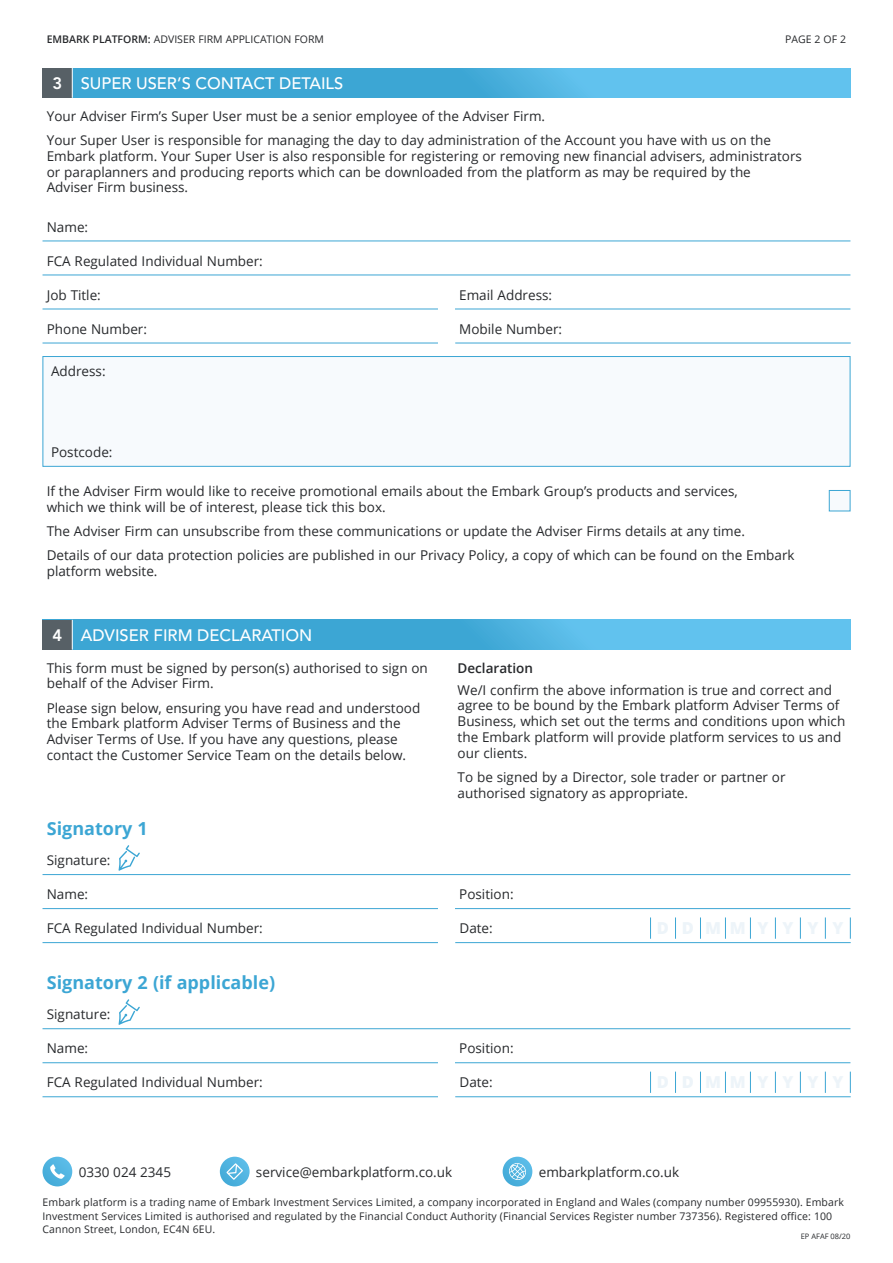
<style>
.page{position:relative;width:893px;height:1263px;background:#fff}
.page>*{position:absolute;margin:0;border:0;box-sizing:border-box;transform-origin:0 0}
.t1{font:700 18px "Open Sans";color:#3ca6d4}
.t2{font:500 16.5px "Avenir LT Std";color:#fff}
.t3{font:13.5px/15.8px "Open Sans";color:#27292c}
.t4{font:600 13.5px "Open Sans";color:#27292c}
.t5{font:10.5px/13.5px "Open Sans";letter-spacing:.01em;color:#27292c}
.t6{font:7.5px "Open Sans";color:#27292c}
.s1{font-weight:600}
.s2{font-weight:800}
</style>
<div class="page">
<svg style="left:73px;top:68px;width:777px;height:30px;background:#4bb1de"></svg>
<div style="left:43px;top:68px;width:29px;height:30px;background:#576066"></div>
<hr style="left:43px;top:241px;width:807px;height:1px;background:#3ca6d4">
<hr style="left:43px;top:275px;width:807px;height:1px;background:#3ca6d4">
<hr style="left:43px;top:874px;width:807px;height:1px;background:#3ca6d4">
<hr style="left:43px;top:1028px;width:807px;height:1px;background:#3ca6d4">
<hr style="left:43px;top:343px;width:395px;height:1px;background:#3ca6d4">
<hr style="left:43px;top:942px;width:395px;height:1px;background:#3ca6d4">
<hr style="left:43px;top:1096px;width:395px;height:1px;background:#3ca6d4">
<hr style="left:455px;top:343px;width:396px;height:1px;background:#3ca6d4">
<hr style="left:43px;top:309px;width:395px;height:1px;background:#3ca6d4">
<hr style="left:43px;top:908px;width:395px;height:1px;background:#3ca6d4">
<hr style="left:43px;top:1062px;width:395px;height:1px;background:#3ca6d4">
<hr style="left:455px;top:309px;width:395px;height:1px;background:#3ca6d4">
<hr style="left:455px;top:908px;width:395px;height:1px;background:#3ca6d4">
<hr style="left:455px;top:1062px;width:395px;height:1px;background:#3ca6d4">
<div style="left:43px;top:356px;width:807px;height:111px;background:#f7fafd;border:1px solid #3ca6d4"></div>
<div style="left:829px;top:490px;width:21px;height:21px;background:#f7fafd;border:1px solid #3ca6d4"></div>
<svg style="left:73px;top:620px;width:777px;height:29px;background:#4bb1de"></svg>
<div style="left:43px;top:620px;width:29px;height:29px;background:#576066"></div>
<svg style="left:72px;top:620px;width:1px;height:29px"></svg>
<svg style="left:119px;top:845px;width:21px;height:26px"></svg>
<svg style="left:119px;top:999px;width:21px;height:26px"></svg>
<hr style="left:455px;top:942px;width:396px;height:1px;background:#3ca6d4">
<hr style="left:455px;top:1096px;width:396px;height:1px;background:#3ca6d4">
<svg style="left:850px;top:917px;width:1px;height:22px"></svg>
<svg style="left:850px;top:1071px;width:1px;height:22px"></svg>
<svg style="left:825px;top:917px;width:1px;height:22px"></svg>
<svg style="left:825px;top:1071px;width:1px;height:22px"></svg>
<svg style="left:800px;top:917px;width:1px;height:22px"></svg>
<svg style="left:800px;top:1071px;width:1px;height:22px"></svg>
<svg style="left:775px;top:917px;width:1px;height:22px"></svg>
<svg style="left:775px;top:1071px;width:1px;height:22px"></svg>
<svg style="left:750px;top:917px;width:1px;height:22px"></svg>
<svg style="left:750px;top:1071px;width:1px;height:22px"></svg>
<svg style="left:725px;top:917px;width:1px;height:22px"></svg>
<svg style="left:725px;top:1071px;width:1px;height:22px"></svg>
<svg style="left:700px;top:917px;width:1px;height:22px"></svg>
<svg style="left:700px;top:1071px;width:1px;height:22px"></svg>
<svg style="left:675px;top:917px;width:1px;height:22px"></svg>
<svg style="left:675px;top:1071px;width:1px;height:22px"></svg>
<svg style="left:650px;top:917px;width:1px;height:22px"></svg>
<svg style="left:650px;top:1071px;width:1px;height:22px"></svg>
<div style="left:43px;top:1157px;width:29px;height:29px;background:#50b4e0;border-radius:15px"></div>
<svg style="left:50px;top:1164px;width:15px;height:15px"></svg>
<svg style="left:220px;top:1157px;width:30px;height:29px"></svg>
<svg style="left:226px;top:1163px;width:17px;height:17px"></svg>
<svg style="left:503px;top:1157px;width:29px;height:29px"></svg>
<svg style="left:508px;top:1162px;width:19px;height:19px"></svg>
<p class="t5" style="left:47px;top:32px;width:279px"><span class="s1">EMBARK PLATFORM:</span> ADVISER FIRM APPLICATION FORM</p>
<p class="t5" style="left:785px;top:32px;width:63px">PAGE 2 OF 2</p>
<p class="t2" style="left:53px;top:74px;width:292px"><span class="s2">3</span> SUPER USER’S CONTACT DETAILS</p>
<p class="t3" style="left:47px;top:103px;width:726px;line-height:24.3px">Your Adviser Firm’s Super User must be a senior employee of the Adviser Firm.<br>Your Super User is responsible for managing the day to day administration of the Account you have with us on the</p>
<p class="t3" style="left:47px;top:148px;width:757px">Embark platform. Your Super User is also responsible for registering or removing new financial advisers, administrators or paraplanners and producing reports which can be downloaded from the platform as may be required by the<br>Adviser Firm business.</p>
<p class="t3" style="left:47px;top:218px;width:43px">Name:</p>
<p class="t3" style="left:47px;top:252px;width:218px">FCA Regulated Individual Number:</p>
<p class="t3" style="left:47px;top:286px;width:56px">Job Title:</p>
<p class="t3" style="left:47px;top:320px;width:102px">Phone Number:</p>
<p class="t3" style="left:51px;top:363px;width:56px">Address:</p>
<p class="t3" style="left:51px;top:444px;width:63px">Postcode:</p>
<p class="t3" style="left:459px;top:286px;width:94px">Email Address:</p>
<p class="t3" style="left:459px;top:320px;width:104px">Mobile Number:</p>
<p class="t3" style="left:47px;top:483px;width:693px">If the Adviser Firm would like to receive promotional emails about the Embark Group’s products and services, which we think will be of interest, please tick this box.</p>
<p class="t3" style="left:47px;top:519px;width:749px;line-height:24.3px">The Adviser Firm can unsubscribe from these communications or update the Adviser Firms details at any time.<br>Details of our data protection policies are published in our Privacy Policy, a copy of which can be found on the Embark</p>
<p class="t3" style="left:47px;top:563px;width:112px">platform website.</p>
<p class="t2" style="left:53px;top:626px;width:261px"><span class="s2">4</span> ADVISER FIRM DECLARATION</p>
<p class="t3" style="left:47px;top:659px;width:383px">This form must be signed by person(s) authorised to sign on behalf of the Adviser Firm.</p>
<p class="t3" style="left:47px;top:699px;width:375px">Please sign below, ensuring you have read and understood the Embark platform Adviser Terms of Business and the Adviser Terms of Use. If you have any questions, please contact the Customer Service Team on the details below.</p>
<h1 class="t1" style="left:47px;top:815px;width:103px">Signatory 1</h1>
<p class="t3" style="left:47px;top:852px;width:65px">Signature:</p>
<p class="t3" style="left:47px;top:886px;width:43px">Name:</p>
<p class="t3" style="left:47px;top:920px;width:218px">FCA Regulated Individual Number:</p>
<h1 class="t1" style="left:47px;top:969px;width:230px">Signatory 2 (if applicable)</h1>
<p class="t3" style="left:47px;top:1006px;width:65px">Signature:</p>
<p class="t3" style="left:47px;top:1040px;width:43px">Name:</p>
<p class="t3" style="left:47px;top:1074px;width:218px">FCA Regulated Individual Number:</p>
<p class="t4" style="left:458px;top:658px;width:77px">Declaration</p>
<p class="t3" style="left:458px;top:681px;width:389px">We/I confirm the above information is true and correct and agree to be bound by the Embark platform Adviser Terms of Business, which set out the terms and conditions upon which the Embark platform will provide platform services to us and our clients.</p>
<p class="t3" style="left:458px;top:769px;width:330px">To be signed by a Director, sole trader or partner or authorised signatory as appropriate.</p>
<p class="t3" style="left:459px;top:886px;width:56px">Position:</p>
<p class="t3" style="left:459px;top:920px;width:35px">Date:</p>
<p class="t3" style="left:459px;top:1040px;width:56px">Position:</p>
<p class="t3" style="left:459px;top:1074px;width:35px">Date:</p>
<p class="t3" style="left:79px;top:1163px;width:94px">0330 024 2345</p>
<p class="t3" style="left:256px;top:1163px;width:198px">service@embarkplatform.co.uk</p>
<p class="t3" style="left:539px;top:1163px;width:142px">embarkplatform.co.uk</p>
<p class="t5" style="left:43px;top:1195px;width:803px">Embark platform is a trading name of Embark Investment Services Limited, a company incorporated in England and Wales (company number 09955930). Embark<br>Investment Services Limited is authorised and regulated by the Financial Conduct Authority (Financial Services Register number 737356). Registered office: 100<br>Cannon Street, London, EC4N 6EU.</p>
<p class="t6" style="left:801px;top:1231px;width:51px">EP AFAF 08/20</p>
</div>
